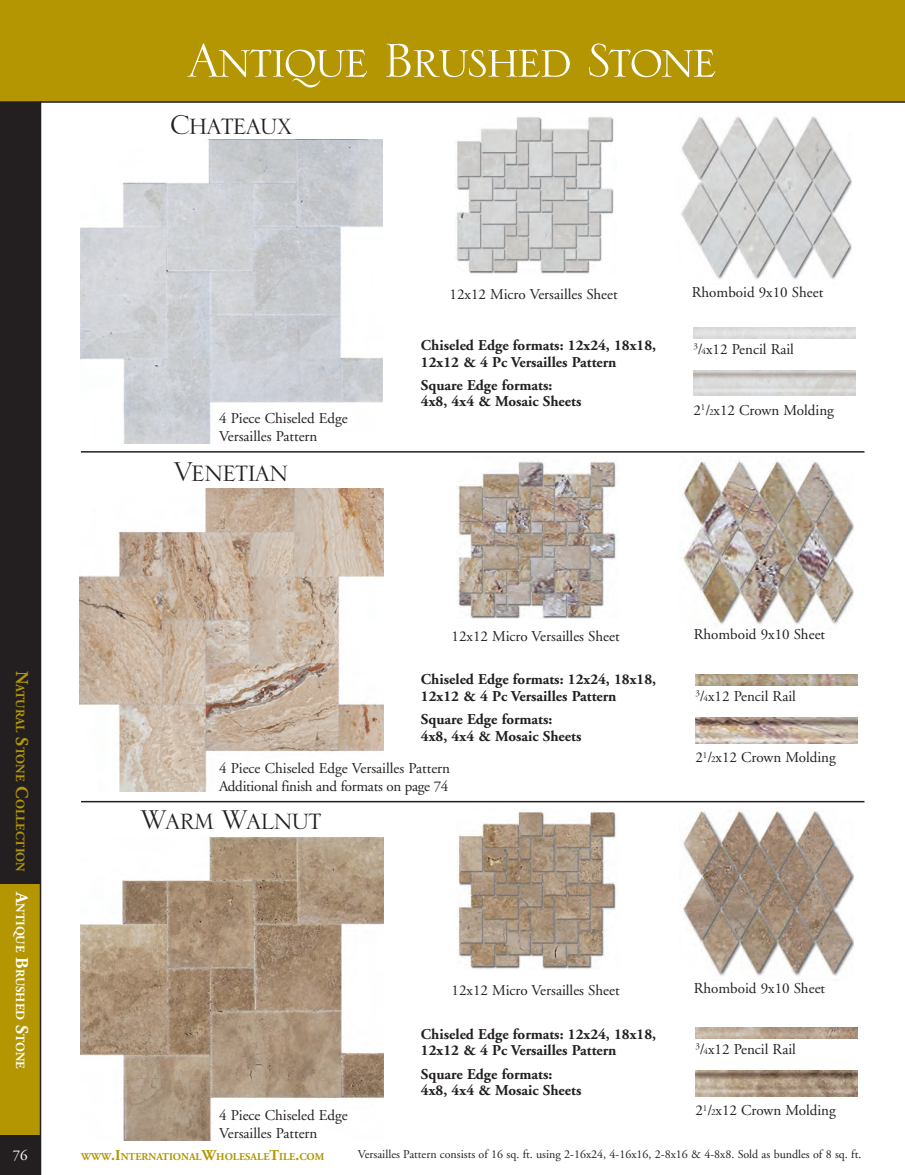
<style>
.page{position:relative;width:905px;height:1175px;background:#fff}
.page>*{position:absolute;margin:0;border:0;box-sizing:border-box;transform-origin:0 0}
.t1{font:63px "Serlio LT Std";letter-spacing:-.05em;color:#fff}
.t2{font:36px "Serlio LT Std";letter-spacing:-.05em;color:#231f20}
.t3{font:15px/18px "Adobe Garamond";color:#231f20}
.t4{font:700 15px/16.5px "Adobe Garamond";color:#231f20}
.t5{font:15px/18px "Adobe Garamond";letter-spacing:-.02em;color:#231f20}
.t6{font:15px "Adobe Garamond";color:#fff}
.t7{font:700 12.6px "Adobe Garamond";color:#b39602}
.t8{font:12px "Adobe Garamond";color:#231f20}
.t9{font:700 10.5px "Adobe Garamond";color:#b39602}
.s1{font-size:18px}
.s2{font-size:18px;color:#fff}
.s3{color:#fff}
.s4{font-size:9px}
.s5{font-size:15px}
</style>
<div class="page">
<div style="left:0;top:1134px;width:40px;height:40px;background:#231f20"></div>
<div style="left:0;top:101px;width:40px;height:783px;background:#231f20"></div>
<div style="left:0;top:884px;width:40px;height:251px;background:#b39602"></div>
<div style="left:0;top:0;width:904px;height:101px;background:#b39602"></div>
<hr style="left:40px;top:101px;width:1px;height:1073px;background:#231f20">
<hr style="left:0;top:101px;width:904px;height:2px;background:#231f20">
<hr style="left:904px;top:0;width:1px;height:101px;background:#b39602">
<img style="left:682px;top:461px;width:171px;height:164px">
<img style="left:80px;top:837px;width:303px;height:303px">
<img style="left:80px;top:140px;width:302px;height:303px">
<img style="left:80px;top:488px;width:303px;height:303px">
<img style="left:695px;top:674px;width:162px;height:11px">
<img style="left:695px;top:1027px;width:162px;height:11px">
<img style="left:695px;top:717px;width:162px;height:26px">
<img style="left:695px;top:1070px;width:162px;height:26px">
<img style="left:457px;top:461px;width:159px;height:158px">
<img style="left:457px;top:811px;width:159px;height:158px">
<img style="left:682px;top:808px;width:171px;height:168px">
<img style="left:456px;top:117px;width:158px;height:157px">
<img style="left:681px;top:116px;width:170px;height:164px">
<hr style="left:81px;top:451px;width:783px;height:1px;background:#231f20">
<hr style="left:81px;top:801px;width:783px;height:1px;background:#231f20">
<h1 class="t1" style="left:187px;top:29px;width:531px">Antique Brushed Stone</h1>
<p class="t7" style="left:27px;top:670px;width:399px;rotate:90deg"><span class="s1">N</span>ATURAL <span class="s1">S</span>TONE <span class="s1">C</span>OLLECTION <span class="s2">A</span><span class="s3">NTIQUE</span> <span class="s2">B</span><span class="s3">RUSHED</span> <span class="s2">S</span><span class="s3">TONE</span></p>
<h2 class="t2" style="left:170px;top:107px;width:124px">Chateaux</h2>
<p class="t3" style="left:219px;top:409px;width:130px">4 Piece Chiseled Edge<br>Versailles Pattern</p>
<h2 class="t2" style="left:173px;top:453px;width:117px">Venetian</h2>
<p class="t3" style="left:449px;top:286px;width:170px">12x12 Micro Versailles Sheet</p>
<p class="t4" style="left:421px;top:337px;width:237px">Chiseled Edge formats: 12x24, 18x18,<br>12x12 &amp; 4 Pc Versailles Pattern</p>
<p class="t4" style="left:421px;top:377px;width:162px">Square Edge formats:<br>4x8, 4x4 &amp; Mosaic Sheets</p>
<p class="t3" style="left:691px;top:284px;width:133px">Rhomboid 9x10 Sheet</p>
<p class="t3" style="left:693px;top:340px;width:102px"><sup>3</sup>/<span class="s4">4</span>x12 Pencil Rail</p>
<p class="t3" style="left:693px;top:401px;width:142px">2<sup>1</sup>/<span class="s4">2</span>x12 Crown Molding</p>
<p class="t3" style="left:451px;top:628px;width:170px">12x12 Micro Versailles Sheet</p>
<p class="t4" style="left:421px;top:671px;width:237px">Chiseled Edge formats: 12x24, 18x18,<br>12x12 &amp; 4 Pc Versailles Pattern</p>
<p class="t4" style="left:421px;top:711px;width:162px">Square Edge formats:<br>4x8, 4x4 &amp; Mosaic Sheets</p>
<p class="t5" style="left:219px;top:759px;width:232px">4 Piece Chiseled Edge Versailles Pattern<br>Additional finish and formats on page 74</p>
<h2 class="t2" style="left:140px;top:802px;width:184px">Warm Walnut</h2>
<p class="t3" style="left:693px;top:626px;width:133px">Rhomboid 9x10 Sheet</p>
<p class="t3" style="left:695px;top:687px;width:102px"><sup>3</sup>/<span class="s4">4</span>x12 Pencil Rail</p>
<p class="t3" style="left:695px;top:749px;width:142px">2<sup>1</sup>/<span class="s4">2</span>x12 Crown Molding</p>
<p class="t3" style="left:219px;top:1106px;width:130px">4 Piece Chiseled Edge<br>Versailles Pattern</p>
<p class="t3" style="left:451px;top:981px;width:170px">12x12 Micro Versailles Sheet</p>
<p class="t4" style="left:421px;top:1026px;width:237px">Chiseled Edge formats: 12x24, 18x18,<br>12x12 &amp; 4 Pc Versailles Pattern</p>
<p class="t4" style="left:421px;top:1066px;width:162px">Square Edge formats:<br>4x8, 4x4 &amp; Mosaic Sheets</p>
<p class="t3" style="left:693px;top:979px;width:133px">Rhomboid 9x10 Sheet</p>
<p class="t3" style="left:695px;top:1040px;width:102px"><sup>3</sup>/<span class="s4">4</span>x12 Pencil Rail</p>
<p class="t3" style="left:695px;top:1101px;width:142px">2<sup>1</sup>/<span class="s4">2</span>x12 Crown Molding</p>
<p class="t6" style="left:13px;top:1146px;width:16px">76</p>
<p class="t9" style="left:81px;top:1150px;width:12px">WWW</p>
<p class="t9" style="left:111px;top:1150px;width:214px"><span class="s5">.I</span>NTERNATIONAL<span class="s5">W</span>HOLESALE<span class="s5">T</span>ILE<span class="s5">.</span>COM</p>
<p class="t8" style="left:358px;top:1148px;width:505px">Versailles Pattern consists of 16 sq. ft. using 2-16x24, 4-16x16, 2-8x16 &amp; 4-8x8. Sold as bundles of 8 sq. ft.</p>
</div>
